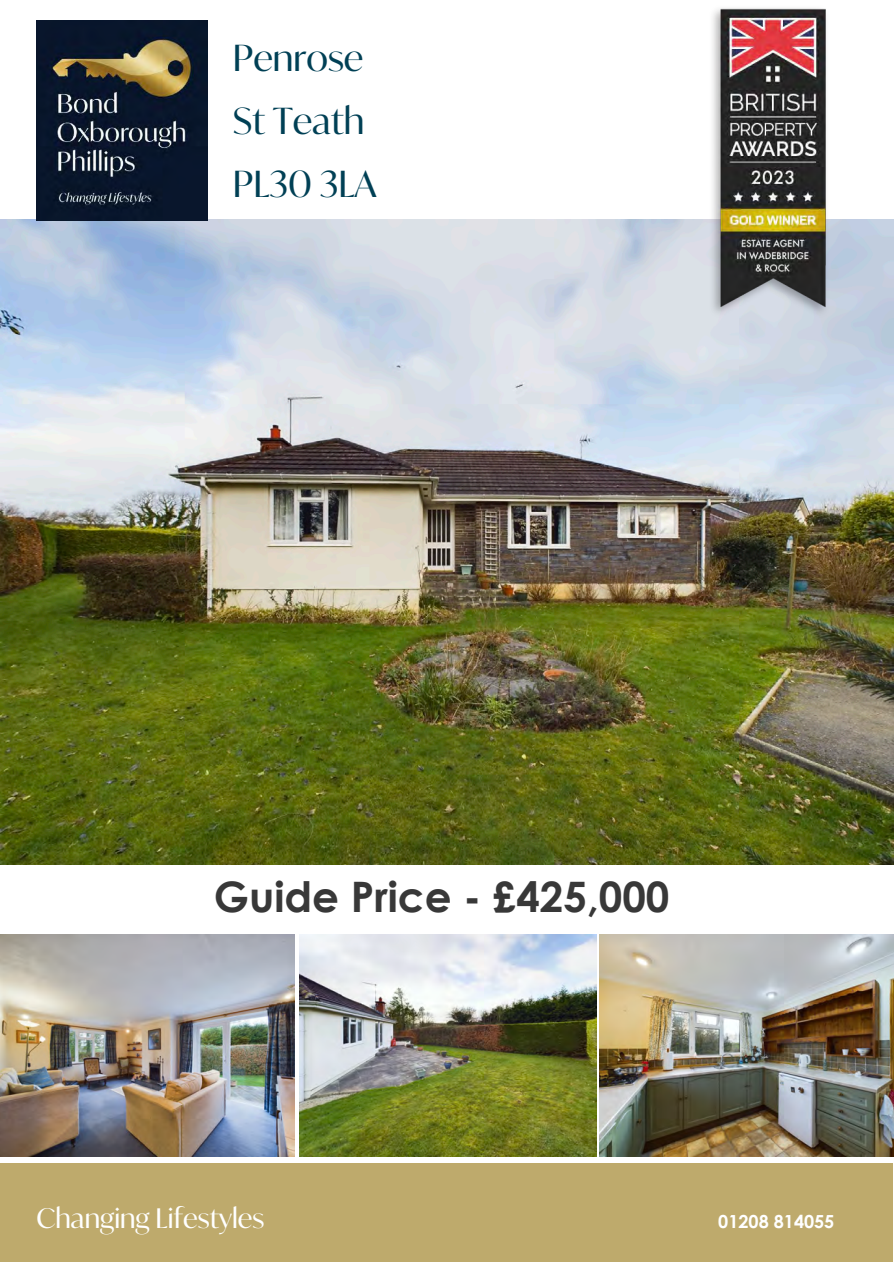
<style>
.page{position:relative;width:894px;height:1264px;background:#fff}
.page>*{position:absolute;margin:0;border:0;box-sizing:border-box;transform-origin:0 0}
.t1{font:700 42px "Century Gothic";color:#383838}
.t2{font:36px/63px "Ivy Mode";color:#004055}
.t3{font:27px "Ivy Mode";color:#fff}
.t4{font:700 18px "Century Gothic";color:#fff}
.s1{font-style:inherit}
</style>
<div class="page">
<img style="left:0;top:934px;width:294px;height:222px">
<img style="left:300px;top:934px;width:296px;height:222px">
<img style="left:599px;top:934px;width:294px;height:222px">
<img style="left:0;top:220px;width:893px;height:644px">
<div style="left:0;top:1163px;width:892px;height:98px;background:#beaa6c"></div>
<img style="left:36px;top:21px;width:171px;height:200px">
<img style="left:705px;top:8px;width:127px;height:314px">
<p class="t2" style="left:233px;top:26px;width:145px">Penrose<br>St Teath<br>PL30 3LA</p>
<p class="t1" style="left:214px;top:865px;width:457px"><span class="s1">Guide</span> Price - £<span class="s1">4</span>25,000</p>
<p class="t3" style="left:36px;top:1200px;width:229px">Changing Lifestyles</p>
<p class="t4" style="left:718px;top:1208px;width:118px">01208 814055</p>
</div>
